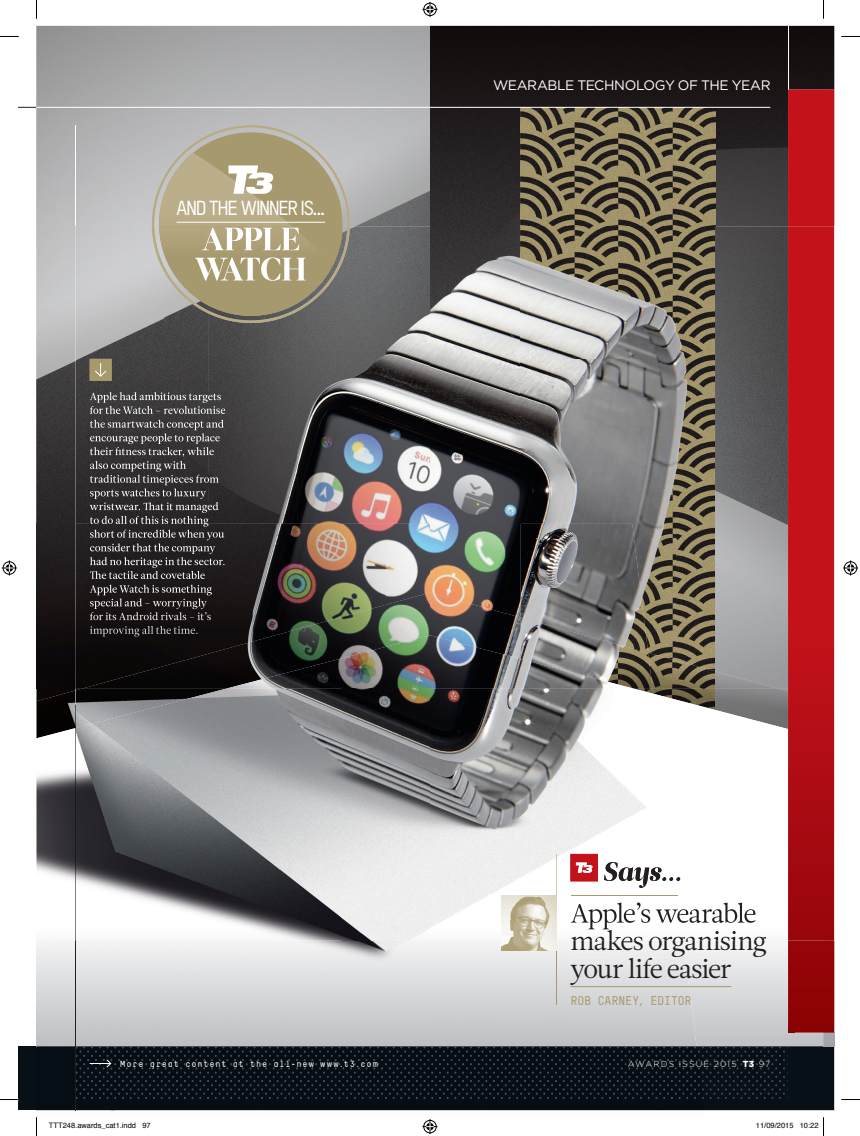
<style>
.page{position:relative;width:860px;height:1136px;background:#fff}
.page>*{position:absolute;margin:0;border:0;box-sizing:border-box;transform-origin:0 0}
.t1{font:26.25px/27.5px "Leitura News Roman 1";letter-spacing:-.035em;color:#231f20}
.t2{font:500 20px "TSTAR";letter-spacing:-.07em;color:#fff}
.t3{font:13.75px "Gotham";letter-spacing:-.03em;color:#fff}
.t4{font:700 12.5px "TSTAR Mono Round";letter-spacing:-.045em;color:#a7996e}
.t5{font:700 8.75px "TSTAR Mono Round";letter-spacing:.09em;color:#fff}
.t6{font:300 8.75px "Gotham";letter-spacing:.125em;color:#fff}
.t7{font:7.5px "Helvetica";color:#000}
.s1{font-weight:900}
</style>
<div class="page">
<img style="left:36px;top:26px;width:394px;height:201px">
<img style="left:430px;top:26px;width:404px;height:201px">
<img style="left:520px;top:108px;width:195px;height:119px">
<div style="left:19px;top:1046px;width:815px;height:64px;background:#071017"></div>
<img style="left:36px;top:1110px;width:669px;height:1px">
<img style="left:36px;top:1046px;width:40px;height:1px">
<img style="left:68px;top:941px;width:8px;height:105px">
<svg style="left:77px;top:941px;width:757px;height:158px"></svg>
<svg style="left:788px;top:89px;width:46px;height:944px"></svg>
<hr style="left:788px;top:26px;width:1px;height:64px;background:#fff">
<hr style="left:76px;top:125px;width:1px;height:985px;background:#231f20">
<hr style="left:556px;top:854px;width:1px;height:151px;background:#a7996e">
<hr style="left:570px;top:986px;width:161px;height:1px;background:#a7996e">
<hr style="left:76px;top:125px;width:1px;height:579px;background:#fff">
<svg style="left:19px;top:107px;width:17px;height:1px"></svg>
<hr style="left:36px;top:107px;width:734px;height:1px;background:#fff">
<svg style="left:152px;top:125px;width:198px;height:102px;fill:#bdbebf"></svg>
<div style="left:159px;top:132px;width:184px;height:184px;background:#a7996e;border-radius:50%"></div>
<hr style="left:176px;top:222px;width:149px;height:1px;background:#fff">
<img style="left:501px;top:941px;width:55px;height:9px">
<img style="left:788px;top:227px;width:47px;height:714px">
<img style="left:297px;top:227px;width:223px;height:297px">
<img style="left:36px;top:227px;width:128px;height:297px">
<img style="left:164px;top:323px;width:44px;height:193px">
<img style="left:208px;top:323px;width:89px;height:201px">
<img style="left:715px;top:227px;width:73px;height:467px">
<img style="left:520px;top:227px;width:156px;height:311px">
<img style="left:676px;top:227px;width:39px;height:426px">
<img style="left:648px;top:538px;width:28px;height:44px">
<img style="left:648px;top:582px;width:28px;height:71px">
<img style="left:715px;top:671px;width:63px;height:18px">
<img style="left:652px;top:653px;width:63px;height:36px">
<svg style="left:778px;top:689px;width:10px;height:2px"></svg>
<img style="left:682px;top:689px;width:33px;height:5px">
<img style="left:682px;top:694px;width:106px;height:35px">
<img style="left:36px;top:524px;width:217px;height:165px">
<img style="left:253px;top:524px;width:132px;height:69px">
<img style="left:385px;top:524px;width:45px;height:69px">
<img style="left:430px;top:524px;width:90px;height:69px">
<img style="left:520px;top:524px;width:128px;height:94px">
<img style="left:430px;top:593px;width:90px;height:42px">
<img style="left:520px;top:618px;width:132px;height:71px">
<img style="left:430px;top:635px;width:204px;height:54px">
<img style="left:81px;top:593px;width:349px;height:96px">
<img style="left:77px;top:689px;width:605px;height:252px">
<img style="left:76px;top:689px;width:149px;height:39px">
<img style="left:36px;top:689px;width:40px;height:1px">
<img style="left:36px;top:690px;width:40px;height:38px">
<img style="left:36px;top:728px;width:41px;height:213px">
<img style="left:556px;top:854px;width:1px;height:87px">
<img style="left:683px;top:902px;width:73px;height:21px">
<img style="left:570px;top:902px;width:113px;height:39px">
<img style="left:571px;top:930px;width:196px;height:11px">
<img style="left:571px;top:895px;width:106px;height:1px">
<img style="left:90px;top:359px;width:22px;height:22px">
<svg style="left:95px;top:363px;width:11px;height:14px"></svg>
<img style="left:90px;top:392px;width:131px;height:11px">
<img style="left:90px;top:406px;width:135px;height:8px">
<img style="left:90px;top:420px;width:134px;height:10px">
<img style="left:90px;top:433px;width:130px;height:11px">
<img style="left:90px;top:447px;width:124px;height:10px">
<img style="left:90px;top:461px;width:96px;height:11px">
<img style="left:90px;top:475px;width:129px;height:10px">
<img style="left:90px;top:488px;width:116px;height:11px">
<img style="left:90px;top:502px;width:128px;height:11px">
<img style="left:90px;top:516px;width:119px;height:8px">
<img style="left:90px;top:524px;width:119px;height:3px">
<img style="left:90px;top:530px;width:134px;height:10px">
<img style="left:90px;top:543px;width:125px;height:11px">
<img style="left:90px;top:557px;width:135px;height:11px">
<img style="left:101px;top:571px;width:104px;height:8px">
<img style="left:90px;top:585px;width:122px;height:10px">
<img style="left:90px;top:598px;width:117px;height:11px">
<img style="left:90px;top:612px;width:121px;height:8px">
<img style="left:90px;top:626px;width:108px;height:11px">
<img style="left:76px;top:227px;width:1px;height:477px">
<img style="left:152px;top:227px;width:198px;height:96px">
<img style="left:333px;top:227px;width:9px;height:89px">
<img style="left:159px;top:227px;width:174px;height:89px">
<svg style="left:159px;top:153px;width:141px;height:81px"></svg>
<img style="left:201px;top:228px;width:99px;height:22px">
<img style="left:195px;top:257px;width:111px;height:24px">
<img style="left:501px;top:895px;width:55px;height:46px">
<img style="left:570px;top:854px;width:28px;height:27px">
<img style="left:576px;top:862px;width:16px;height:11px">
<svg style="left:604px;top:862px;width:76px;height:27px"></svg>
<svg style="left:0;top:36px;width:19px;height:1px"></svg>
<svg style="left:841px;top:36px;width:19px;height:1px"></svg>
<svg style="left:0;top:1099px;width:19px;height:1px"></svg>
<svg style="left:841px;top:1099px;width:19px;height:1px"></svg>
<svg style="left:36px;top:0;width:1px;height:19px"></svg>
<svg style="left:36px;top:1117px;width:1px;height:19px"></svg>
<svg style="left:823px;top:0;width:1px;height:19px"></svg>
<svg style="left:422px;top:2px;width:15px;height:15px"></svg>
<svg style="left:422px;top:1119px;width:15px;height:15px"></svg>
<svg style="left:2px;top:560px;width:15px;height:15px"></svg>
<svg style="left:843px;top:560px;width:15px;height:15px"></svg>
<svg style="left:823px;top:1117px;width:1px;height:19px"></svg>
<svg style="left:143px;top:502px;width:12px;height:8px"></svg>
<svg style="left:90px;top:571px;width:11px;height:8px"></svg>
<h2 class="t2" style="left:176px;top:196px;width:150px">AND THE WINNER IS...</h2>
<h3 class="t3" style="left:493px;top:77px;width:279px">WEARABLE TECHNOLOGY OF THE YEAR</h3>
<h1 class="t1" style="left:570px;top:931px;width:198px">makes organising your life easier</h1>
<h3 class="t4" style="left:570px;top:993px;width:123px">ROB CARNEY, EDITOR</h3>
<p class="t5" style="left:120px;top:1058px;width:259px">More great content at the all-new www.t3.com</p>
<p class="t6" style="left:628px;top:1060px;width:144px">AWARDS ISSUE 2015 <span class="s1">T3</span> 97</p>
<p class="t7" style="left:49px;top:1120px;width:103px">TTT248.awards_cat1.indd 97</p>
<p class="t7" style="left:756px;top:1120px;width:64px">11/09/2015 10:22</p>
</div>
